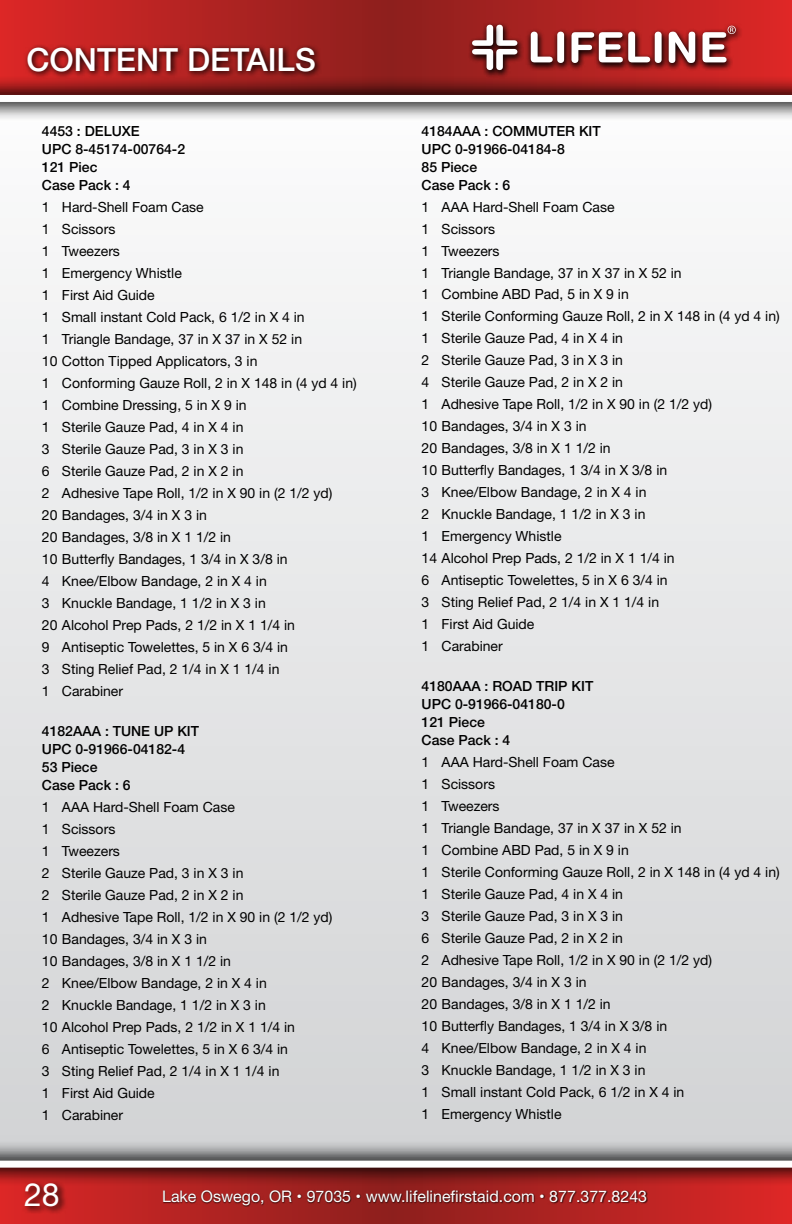
<style>
.page{position:relative;width:792px;height:1224px;background:#fff}
.page>*{position:absolute;margin:0;border:0;box-sizing:border-box;transform-origin:0 0}
.t1{font:500 32px "Helvetica Neue";color:#fff}
.t2{font:32px "Helvetica Neue";color:#fff}
.t3{font:16px "Helvetica Neue";color:#fff}
.t4{font:14px/22px "Helvetica Neue";color:#000}
.t5{font:500 14px/18px "Helvetica Neue";color:#000}
</style>
<div class="page">
<svg style="left:0;top:0;width:792px;height:75px;background:#b22221"></svg>
<svg style="left:0;top:1187px;width:792px;height:37px;background:#b92322"></svg>
<div style="left:0;top:96px;width:792px;height:1068px;background:linear-gradient(to bottom,#fcfcfc,#d1d2d4)"></div>
<svg style="left:0;top:75px;width:792px;height:46px;background:#9e6d6d"></svg>
<div style="left:0;top:95px;width:792px;height:7px;background:#fff"></div>
<svg style="left:0;top:1141px;width:792px;height:46px;background:#925d5d"></svg>
<div style="left:0;top:1161px;width:792px;height:7px;background:#fff"></div>
<div style="left:468px;top:22px;width:275px;height:57px;background:#000;opacity:.75"></div>
<div style="left:526px;top:29px;width:33px;height:42px;background:#000;opacity:.75"></div>
<svg style="left:531px;top:32px;width:21px;height:30px"></svg>
<div style="left:552px;top:29px;width:19px;height:43px;background:#000;opacity:.75"></div>
<div style="left:557px;top:32px;width:7px;height:31px;background:#fff;border-radius:3px"></div>
<div style="left:566px;top:28px;width:36px;height:44px;background:#000;opacity:.75"></div>
<div style="left:594px;top:28px;width:36px;height:43px;background:#000;opacity:.75"></div>
<div style="left:623px;top:29px;width:34px;height:42px;background:#000;opacity:.75"></div>
<svg style="left:572px;top:32px;width:78px;height:31px"></svg>
<div style="left:650px;top:29px;width:19px;height:43px;background:#000;opacity:.75"></div>
<div style="left:655px;top:32px;width:7px;height:31px;background:#fff;border-radius:3px"></div>
<div style="left:664px;top:29px;width:38px;height:43px;background:#000;opacity:.75"></div>
<svg style="left:669px;top:32px;width:26px;height:31px"></svg>
<div style="left:697px;top:28px;width:36px;height:43px;background:#000;opacity:.75"></div>
<div style="left:491px;top:22px;width:33px;height:33px;background:#000;opacity:.75"></div>
<div style="left:468px;top:22px;width:33px;height:33px;background:#000;opacity:.75"></div>
<div style="left:468px;top:45px;width:33px;height:33px;background:#000;opacity:.75"></div>
<div style="left:491px;top:45px;width:33px;height:33px;background:#000;opacity:.75"></div>
<svg style="left:472px;top:25px;width:45px;height:45px"></svg>
<div style="left:723px;top:23px;width:20px;height:20px;background:#000;opacity:.75"></div>
<svg style="left:703px;top:26px;width:33px;height:36px"></svg>
<div style="left:163px;top:1189px;width:485px;height:18px;background:#000;opacity:.75"></div>
<div style="left:22px;top:1181px;width:46px;height:34px;background:#000;opacity:.88"></div>
<svg style="left:23px;top:44px;width:299px;height:35px;background:#871919"></svg>
<h1 class="t1" style="left:26px;top:34px;width:291px">CONTENT DETAILS</h1>
<p class="t5" style="left:42px;top:121px;width:145px">4453 : DELUXE<br>UPC 8-45174-00764-2<br>121 Piec<br>Case Pack : 4</p>
<p class="t4" style="left:42px;top:197px;width:316px">1 Hard-Shell Foam Case<br>1 Scissors<br>1 Tweezers<br>1 Emergency Whistle<br>1 First Aid Guide<br>1 Small instant Cold Pack, 6 1/2 in X 4 in<br>1 Triangle Bandage, 37 in X 37 in X 52 in<br>10 Cotton Tipped Applicators, 3 in<br>1 Conforming Gauze Roll, 2 in X 148 in (4 yd 4 in)<br>1 Combine Dressing, 5 in X 9 in<br>1 Sterile Gauze Pad, 4 in X 4 in<br>3 Sterile Gauze Pad, 3 in X 3 in<br>6 Sterile Gauze Pad, 2 in X 2 in<br>2 Adhesive Tape Roll, 1/2 in X 90 in (2 1/2 yd)<br>20 Bandages, 3/4 in X 3 in<br>20 Bandages, 3/8 in X 1 1/2 in<br>10 Butterfly Bandages, 1 3/4 in X 3/8 in<br>4 Knee/Elbow Bandage, 2 in X 4 in<br>3 Knuckle Bandage, 1 1/2 in X 3 in<br>20 Alcohol Prep Pads, 2 1/2 in X 1 1/4 in<br>9 Antiseptic Towelettes, 5 in X 6 3/4 in<br>3 Sting Relief Pad, 2 1/4 in X 1 1/4 in<br>1 Carabiner</p>
<p class="t5" style="left:42px;top:721px;width:159px">4182AAA : TUNE UP KIT<br>UPC 0-91966-04182-4<br>53 Piece<br>Case Pack : 6</p>
<p class="t4" style="left:42px;top:796px;width:292px">1 AAA Hard-Shell Foam Case<br>1 Scissors<br>1 Tweezers<br>2 Sterile Gauze Pad, 3 in X 3 in<br>2 Sterile Gauze Pad, 2 in X 2 in<br>1 Adhesive Tape Roll, 1/2 in X 90 in (2 1/2 yd)<br>10 Bandages, 3/4 in X 3 in<br>10 Bandages, 3/8 in X 1 1/2 in<br>2 Knee/Elbow Bandage, 2 in X 4 in<br>2 Knuckle Bandage, 1 1/2 in X 3 in<br>10 Alcohol Prep Pads, 2 1/2 in X 1 1/4 in<br>6 Antiseptic Towelettes, 5 in X 6 3/4 in<br>3 Sting Relief Pad, 2 1/4 in X 1 1/4 in<br>1 First Aid Guide<br>1 Carabiner</p>
<p class="t5" style="left:422px;top:121px;width:181px">4184AAA : COMMUTER KIT<br>UPC 0-91966-04184-8<br>85 Piece<br>Case Pack : 6</p>
<p class="t4" style="left:422px;top:196px;width:360px">1 AAA Hard-Shell Foam Case<br>1 Scissors<br>1 Tweezers<br>1 Triangle Bandage, 37 in X 37 in X 52 in<br>1 Combine ABD Pad, 5 in X 9 in<br>1 Sterile Conforming Gauze Roll, 2 in X 148 in (4 yd 4 in)<br>1 Sterile Gauze Pad, 4 in X 4 in<br>2 Sterile Gauze Pad, 3 in X 3 in<br>4 Sterile Gauze Pad, 2 in X 2 in<br>1 Adhesive Tape Roll, 1/2 in X 90 in (2 1/2 yd)<br>10 Bandages, 3/4 in X 3 in<br>20 Bandages, 3/8 in X 1 1/2 in<br>10 Butterfly Bandages, 1 3/4 in X 3/8 in<br>3 Knee/Elbow Bandage, 2 in X 4 in<br>2 Knuckle Bandage, 1 1/2 in X 3 in<br>1 Emergency Whistle<br>14 Alcohol Prep Pads, 2 1/2 in X 1 1/4 in<br>6 Antiseptic Towelettes, 5 in X 6 3/4 in<br>3 Sting Relief Pad, 2 1/4 in X 1 1/4 in<br>1 First Aid Guide<br>1 Carabiner</p>
<p class="t5" style="left:422px;top:677px;width:173px">4180AAA : ROAD TRIP KIT<br>UPC 0-91966-04180-0<br>121 Piece<br>Case Pack : 4</p>
<p class="t4" style="left:422px;top:752px;width:360px">1 AAA Hard-Shell Foam Case<br>1 Scissors<br>1 Tweezers<br>1 Triangle Bandage, 37 in X 37 in X 52 in<br>1 Combine ABD Pad, 5 in X 9 in<br>1 Sterile Conforming Gauze Roll, 2 in X 148 in (4 yd 4 in)<br>1 Sterile Gauze Pad, 4 in X 4 in<br>3 Sterile Gauze Pad, 3 in X 3 in<br>6 Sterile Gauze Pad, 2 in X 2 in<br>2 Adhesive Tape Roll, 1/2 in X 90 in (2 1/2 yd)<br>20 Bandages, 3/4 in X 3 in<br>20 Bandages, 3/8 in X 1 1/2 in<br>10 Butterfly Bandages, 1 3/4 in X 3/8 in<br>4 Knee/Elbow Bandage, 2 in X 4 in<br>3 Knuckle Bandage, 1 1/2 in X 3 in<br>1 Small instant Cold Pack, 6 1/2 in X 4 in<br>1 Emergency Whistle</p>
<h1 class="t2" style="left:24px;top:1171px;width:37px">28</h1>
<p class="t3" style="left:162px;top:1185px;width:487px">Lake Oswego, OR • 97035 • www.lifelinefirstaid.com • 877.377.8243</p>
</div>
